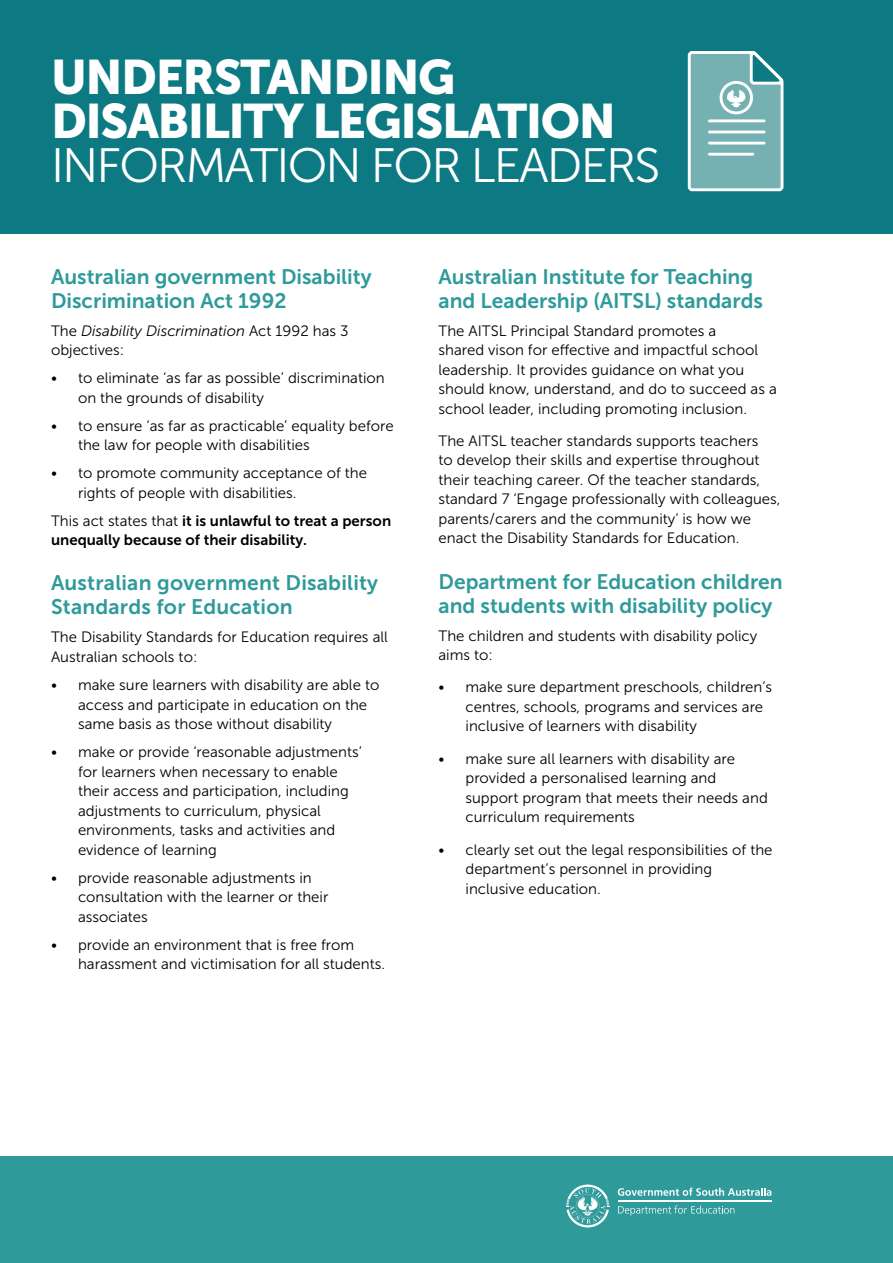
<style>
.page{position:relative;width:893px;height:1263px;background:#fff}
.page>*{position:absolute;margin:0;border:0;box-sizing:border-box;transform-origin:0 0}
.t1{font:48.15px/44.2px "Museo Sans 900";letter-spacing:-.03em;color:#fff}
.t2{font:48.15px "Museo Sans 300";letter-spacing:-.04em;color:#fff}
.t3{font:21px/24px "Museo Sans 700";color:#2f9a9a}
.t4{font:15px/19.5px "Museo Sans 300";color:#000}
.t5{font:15px/19.5px "Museo Sans 700";color:#000}
.s1{font-style:italic}
.s2{font-family:"Museo Sans 300"}
</style>
<div class="page">
<div style="left:0;top:0;width:893px;height:234px;background:#0d7982"></div>
<div style="left:0;top:1156px;width:893px;height:107px;background:#2f9a9a"></div>
<svg style="left:687px;top:51px;width:97px;height:141px;background:#86babc"></svg>
<svg style="left:618px;top:1205px;width:116px;height:11px"></svg>
<hr style="left:618px;top:1200px;width:153px;height:2px;background:#fff">
<svg style="left:618px;top:1188px;width:153px;height:8px"></svg>
<svg style="left:566px;top:1184px;width:43px;height:43px"></svg>
<h1 class="t1" style="left:51px;top:55px;width:566px">UNDERSTANDING<br>DISABILITY LEGISLATION</h1>
<h1 class="t2" style="left:51px;top:140px;width:611px">INFORMATION FOR LEADERS</h1>
<h2 class="t3" style="left:51px;top:264px;width:322px">Australian government Disability<br>Discrimination Act 1992</h2>
<p class="t4" style="left:51px;top:321px;width:299px">The <span class="s1">Disability Discrimination</span> Act 1992 has 3 objectives:</p>
<p class="t4" style="left:78px;top:368px;width:308px;text-indent:-27px">• to eliminate ‘as far as possible’ discrimination on the grounds of disability</p>
<p class="t4" style="left:78px;top:416px;width:317px;text-indent:-27px">• to ensure ‘as far as practicable’ equality before the law for people with disabilities</p>
<p class="t4" style="left:78px;top:463px;width:291px;text-indent:-27px">• to promote community acceptance of the rights of people with disabilities.</p>
<p class="t5" style="left:51px;top:511px;width:342px"><span class="s2">This act states that</span> it is unlawful to treat a person unequally because of their disability.</p>
<h2 class="t3" style="left:51px;top:571px;width:329px">Australian government Disability<br>Standards for Education</h2>
<p class="t4" style="left:51px;top:628px;width:338px">The Disability Standards for Education requires all<br>Australian schools to:</p>
<p class="t4" style="left:78px;top:675px;width:303px;text-indent:-27px">• make sure learners with disability are able to access and participate in education on the same basis as those without disability</p>
<p class="t4" style="left:78px;top:742px;width:285px;text-indent:-27px">• make or provide ‘reasonable adjustments’ for learners when necessary to enable their access and participation, including adjustments to curriculum, physical environments, tasks and activities and evidence of learning</p>
<p class="t4" style="left:78px;top:868px;width:252px;text-indent:-27px">• provide reasonable adjustments in consultation with the learner or their associates</p>
<p class="t4" style="left:78px;top:935px;width:309px;text-indent:-27px">• provide an environment that is free from harassment and victimisation for all students.</p>
<h2 class="t3" style="left:438px;top:264px;width:326px">Australian Institute for Teaching and Leadership (AITSL) standards</h2>
<p class="t4" style="left:438px;top:321px;width:340px">The AITSL Principal Standard promotes a<br>shared vison for effective and impactful school leadership. It provides guidance on what you should know, understand, and do to succeed as a school leader, including promoting inclusion.</p>
<p class="t4" style="left:438px;top:431px;width:343px">The AITSL teacher standards supports teachers<br>to develop their skills and expertise throughout their teaching career. Of the teacher standards, standard 7 ‘Engage professionally with colleagues, parents/carers and the community’ is how we enact the Disability Standards for Education.</p>
<h2 class="t3" style="left:438px;top:569px;width:346px">Department for Education children and students with disability policy</h2>
<p class="t4" style="left:438px;top:626px;width:320px">The children and students with disability policy aims to:</p>
<p class="t4" style="left:465px;top:678px;width:308px;text-indent:-27px">• make sure department preschools, children’s centres, schools, programs and services are inclusive of learners with disability</p>
<p class="t4" style="left:465px;top:749px;width:304px;text-indent:-27px">• make sure all learners with disability are provided a personalised learning and support program that meets their needs and curriculum requirements</p>
<p class="t4" style="left:465px;top:840px;width:309px;text-indent:-27px">• clearly set out the legal responsibilities of the department’s personnel in providing inclusive education.</p>
</div>
